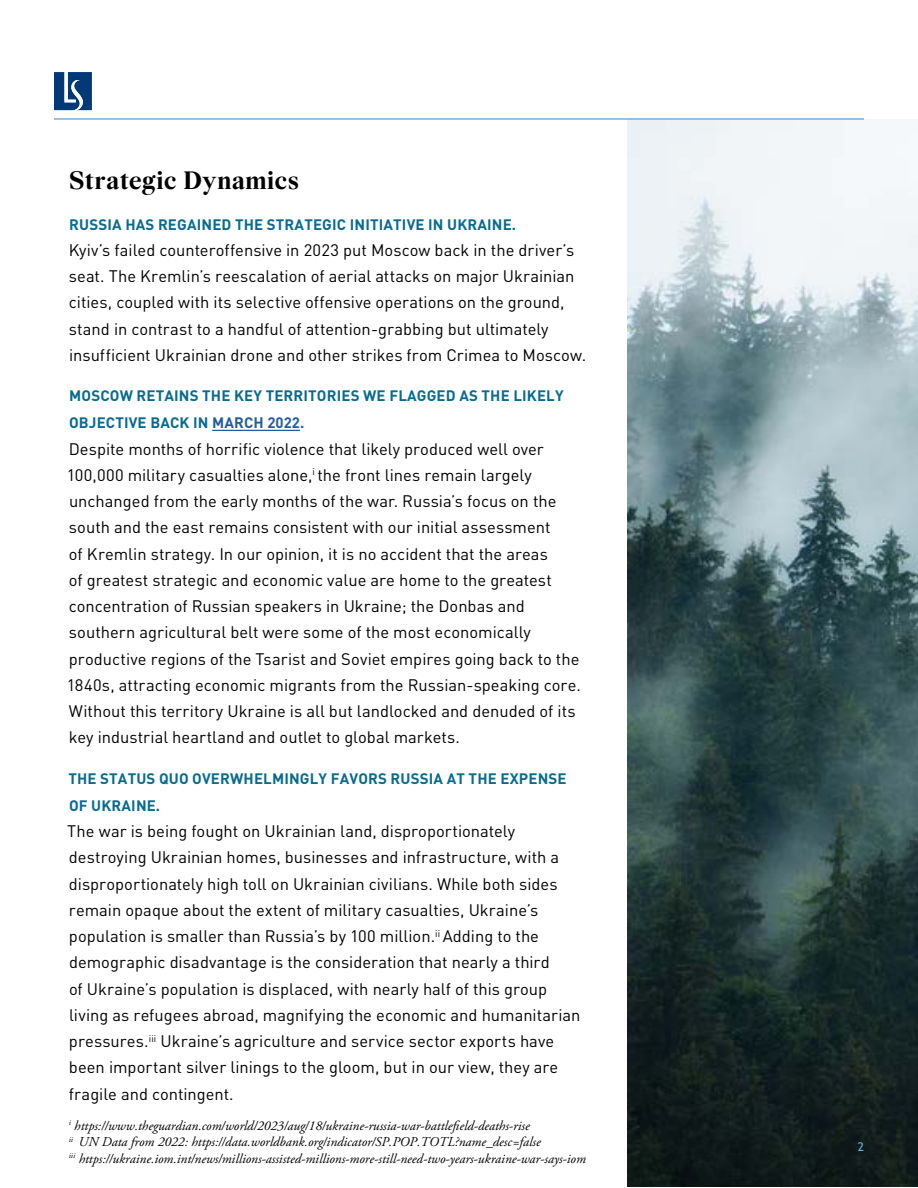
<style>
.page{position:relative;width:918px;height:1188px;background:#fff}
.page>*{position:absolute;margin:0;border:0;box-sizing:border-box;transform-origin:0 0}
.t1{font:700 27px "Wremena";letter-spacing:.015em;color:#000}
.t2{font:16.5px/26.2px "DINOT";color:#000}
.t3{font:700 15px/27px "DINOT";letter-spacing:.01em;color:#086b8f}
.t4{font:italic 13.5px/16.5px "Adobe Garamond Pro";color:#000}
.t5{font:12px "Trebuchet MS";color:#5fb3e4}
.s1{color:#215e9e}
</style>
<div class="page">
<img style="left:627px;top:119px;width:291px;height:1067px">
<hr style="left:212px;top:430px;width:88px;height:1px;background:#215e9e">
<hr style="left:54px;top:118px;width:810px;height:2px;background:#73aede">
<svg style="left:54px;top:72px;width:38px;height:38px"></svg>
<h1 class="t1" style="left:69px;top:165px;width:232px">Strategic Dynamics</h1>
<p class="t3" style="left:69px;top:210px;width:448px">RUSSIA HAS REGAINED THE STRATEGIC INITIATIVE IN UKRAINE.</p>
<p class="t2" style="left:69px;top:237px;width:519px">Kyiv’s failed counteroffensive in 2023 put Moscow back in the driver’s seat. The Kremlin’s reescalation of aerial attacks on major Ukrainian cities, coupled with its selective offensive operations on the ground, stand in contrast to a handful of attention-grabbing but ultimately insufficient Ukrainian drone and other strikes from Crimea to Moscow.</p>
<p class="t3" style="left:69px;top:382px;width:496px">MOSCOW RETAINS THE KEY TERRITORIES WE FLAGGED AS THE LIKELY<br>OBJECTIVE BACK IN <span class="s1">MARCH 2022</span>.</p>
<p class="t2" style="left:67px;top:435px;width:515px">Despite months of horrific violence that likely produced well over 100,000 military casualties alone,<sup>i</sup> the front lines remain largely unchanged from the early months of the war. Russia’s focus on the south and the east remains consistent with our initial assessment<br>of Kremlin strategy. In our opinion, it is no accident that the areas<br>of greatest strategic and economic value are home to the greatest concentration of Russian speakers in Ukraine; the Donbas and southern agricultural belt were some of the most economically productive regions of the Tsarist and Soviet empires going back to the 1840s, attracting economic migrants from the Russian-speaking core.<br>Without this territory Ukraine is all but landlocked and denuded of its key industrial heartland and outlet to global markets.</p>
<p class="t3" style="left:68px;top:765px;width:500px">THE STATUS QUO OVERWHELMINGLY FAVORS RUSSIA AT THE EXPENSE<br>OF UKRAINE.</p>
<p class="t2" style="left:67px;top:818px;width:515px">The war is being fought on Ukrainian land, disproportionately destroying Ukrainian homes, businesses and infrastructure, with a disproportionately high toll on Ukrainian civilians. While both sides remain opaque about the extent of military casualties, Ukraine’s population is smaller than Russia’s by 100 million.<sup>ii</sup> Adding to the demographic disadvantage is the consideration that nearly a third<br>of Ukraine’s population is displaced, with nearly half of this group living as refugees abroad, magnifying the economic and humanitarian pressures.<sup>iii</sup> Ukraine’s agriculture and service sector exports have been important silver linings to the gloom, but in our view, they are fragile and contingent.</p>
<p class="t4" style="left:69px;top:1117px;width:519px"><sup>i</sup> https://www.theguardian.com/world/2023/aug/18/ukraine-russia-war-battlefield-deaths-rise<br><sup>ii</sup> UN Data from 2022: https://data.worldbank.org/indicator/SP.POP.TOTL?name_desc=false<br><sup>iii</sup> https://ukraine.iom.int/news/millions-assisted-millions-more-still-need-two-years-ukraine-war-says-iom</p>
<p class="t5" style="left:858px;top:1140px;width:8px">2</p>
</div>
